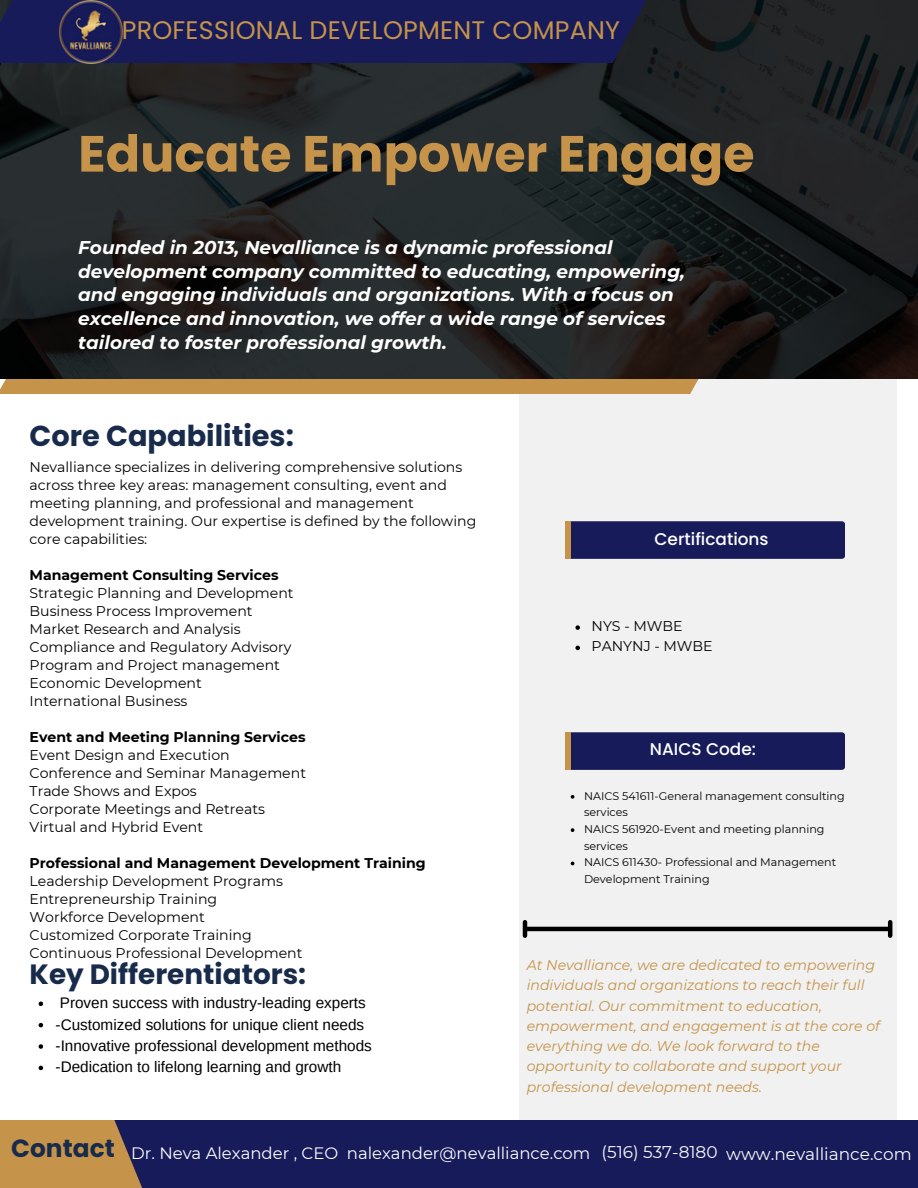
<style>
.page{position:relative;width:918px;height:1188px;background:#fff}
.page>*{position:absolute;margin:0;border:0;box-sizing:border-box;transform-origin:0 0}
.t1{font:700 50.85px "Poppins";color:#c5934a}
.t2{font:700 28.8px "Poppins";color:#182b4b}
.t3{font:700 27.9px "Poppins";color:#182b4b}
.t4{font:25.35px "Poppins";letter-spacing:.01em;color:#c5934a}
.t5{font:700 24.9px "Poppins";color:#182b4b}
.t6{font:italic 700 18.45px/23.7px "Montserrat";color:#fff}
.t7{font:16.95px "Montserrat";color:#fafafa}
.t8{font:500 16.95px "Poppins";color:#fff}
.t9{font:16.5px "Montserrat";color:#fff}
.t10{font:15.3px "Arimo";color:#000}
.t11{font:14.1px/18px "Montserrat";color:#000}
.t12{font:italic 14.1px/20.2px "Montserrat";color:#c5934a}
.t13{font:700 14.1px "Montserrat";color:#000}
.t14{font:11.1px/16.6px "Montserrat";color:#000}
</style>
<div class="page">
<div style="left:519px;top:0;width:377px;height:1188px;background:#f1f1f1"></div>
<div style="left:111px;top:1120px;width:807px;height:68px;background:#171b5a"></div>
<svg style="left:0;top:1120px;width:142px;height:68px;background:#b4874b"></svg>
<div style="left:565px;top:732px;width:280px;height:38px;background:#171b5a;border-radius:3px"></div>
<div style="left:565px;top:732px;width:5px;height:38px;background:#c5934a"></div>
<div style="left:565px;top:521px;width:280px;height:38px;background:#171b5a;border-radius:3px"></div>
<div style="left:565px;top:521px;width:5px;height:38px;background:#c5934a"></div>
<svg style="left:0;top:379px;width:897px;height:15px;fill:#c5934a"></svg>
<svg style="left:0;top:0;width:918px;height:379px;background:#202224"></svg>
<div style="left:0;top:0;width:687px;height:63px;background:#171b5a"></div>
<img style="left:59px;top:0;width:63px;height:63px">
<svg style="left:571px;top:795px;width:3px;height:4px"></svg>
<svg style="left:571px;top:828px;width:3px;height:4px"></svg>
<svg style="left:575px;top:625px;width:5px;height:5px"></svg>
<svg style="left:575px;top:646px;width:5px;height:4px"></svg>
<svg style="left:39px;top:1002px;width:4px;height:4px"></svg>
<svg style="left:39px;top:1023px;width:4px;height:4px"></svg>
<svg style="left:39px;top:1044px;width:4px;height:5px"></svg>
<svg style="left:39px;top:1066px;width:4px;height:4px"></svg>
<hr style="left:526px;top:927px;width:363px;height:4px;background:#000">
<hr style="left:523px;top:922px;width:4px;height:14px;background:#000">
<hr style="left:888px;top:922px;width:4px;height:14px;background:#000">
<p class="t4" style="left:122px;top:12px;width:500px">PROFESSIONAL DEVELOPMENT COMPANY</p>
<p class="t1" style="left:78px;top:118px;width:678px">Educate Empower Engage</p>
<p class="t6" style="left:78px;top:236px;width:608px">Founded in 2013, Nevalliance is a dynamic professional development company committed to educating, empowering, and engaging individuals and organizations. With a focus on excellence and innovation, we offer a wide range of services tailored to foster professional growth.</p>
<h2 class="t2" style="left:30px;top:416px;width:266px">Core Capabilities:</h2>
<p class="t11" style="left:30px;top:458px;width:448px">Nevalliance specializes in delivering comprehensive solutions across three key areas: management consulting, event and meeting planning, and professional and management development training. Our expertise is defined by the following core capabilities:</p>
<p class="t13" style="left:30px;top:566px;width:250px">Management Consulting Services</p>
<p class="t11" style="left:30px;top:584px;width:266px">Strategic Planning and Development</p>
<p class="t11" style="left:30px;top:602px;width:225px">Business Process Improvement</p>
<p class="t11" style="left:30px;top:620px;width:213px">Market Research and Analysis</p>
<p class="t11" style="left:30px;top:638px;width:263px">Compliance and Regulatory Advisory</p>
<p class="t11" style="left:30px;top:656px;width:252px">Program and Project management</p>
<p class="t11" style="left:30px;top:674px;width:174px">Economic Development</p>
<p class="t11" style="left:30px;top:692px;width:159px">International Business</p>
<p class="t13" style="left:30px;top:728px;width:278px">Event and Meeting Planning Services</p>
<p class="t11" style="left:30px;top:746px;width:202px">Event Design and Execution</p>
<p class="t11" style="left:30px;top:764px;width:278px">Conference and Seminar Management</p>
<p class="t11" style="left:30px;top:782px;width:169px">Trade Shows and Expos</p>
<p class="t11" style="left:30px;top:800px;width:237px">Corporate Meetings and Retreats</p>
<p class="t11" style="left:30px;top:818px;width:175px">Virtual and Hybrid Event</p>
<p class="t13" style="left:30px;top:854px;width:398px">Professional and Management Development Training</p>
<p class="t11" style="left:30px;top:872px;width:255px">Leadership Development Programs</p>
<p class="t11" style="left:30px;top:890px;width:189px">Entrepreneurship Training</p>
<p class="t11" style="left:30px;top:908px;width:177px">Workforce Development</p>
<p class="t11" style="left:30px;top:926px;width:224px">Customized Corporate Training</p>
<p class="t11" style="left:30px;top:944px;width:274px">Continuous Professional Development</p>
<h2 class="t3" style="left:30px;top:955px;width:278px">Key Differentiators:</h2>
<p class="t10" style="left:60px;top:994px;width:308px">Proven success with industry-leading experts</p>
<h4 class="t10" style="left:56px;top:1016px;width:310px">-Customized solutions for unique client needs</h4>
<p class="t10" style="left:56px;top:1037px;width:318px">-Innovative professional development methods</p>
<h6 class="t10" style="left:56px;top:1059px;width:287px">-Dedication to lifelong learning and growth</h6>
<p class="t8" style="left:655px;top:527px;width:116px">Certifications</p>
<p class="t11" style="left:592px;top:617px;width:93px">NYS - MWBE</p>
<p class="t11" style="left:592px;top:637px;width:123px">PANYNJ - MWBE</p>
<p class="t8" style="left:650px;top:737px;width:108px">NAICS Code:</p>
<p class="t14" style="left:584px;top:787px;width:262px">NAICS 541611-General management consulting services</p>
<p class="t14" style="left:584px;top:821px;width:242px">NAICS 561920-Event and meeting planning services</p>
<h5 class="t14" style="left:584px;top:854px;width:254px">NAICS 611430- Professional and Management<br>Development Training</h5>
<h5 class="t12" style="left:527px;top:955px;width:355px">At Nevalliance, we are dedicated to empowering individuals and organizations to reach their full potential. Our commitment to education, empowerment, and engagement is at the core of everything we do. We look forward to the opportunity to collaborate and support your professional development needs.</h5>
<h5 class="t5" style="left:11px;top:1131px;width:105px">Contact</h5>
<h1 class="t7" style="left:602px;top:1142px;width:118px">(516) 537-8180</h1>
<h3 class="t7" style="left:726px;top:1144px;width:187px">www.nevalliance.com</h3>
<h6 class="t9" style="left:131px;top:1143px;width:461px">Dr. Neva Alexander , CEO nalexander@nevalliance.com</h6>
</div>
